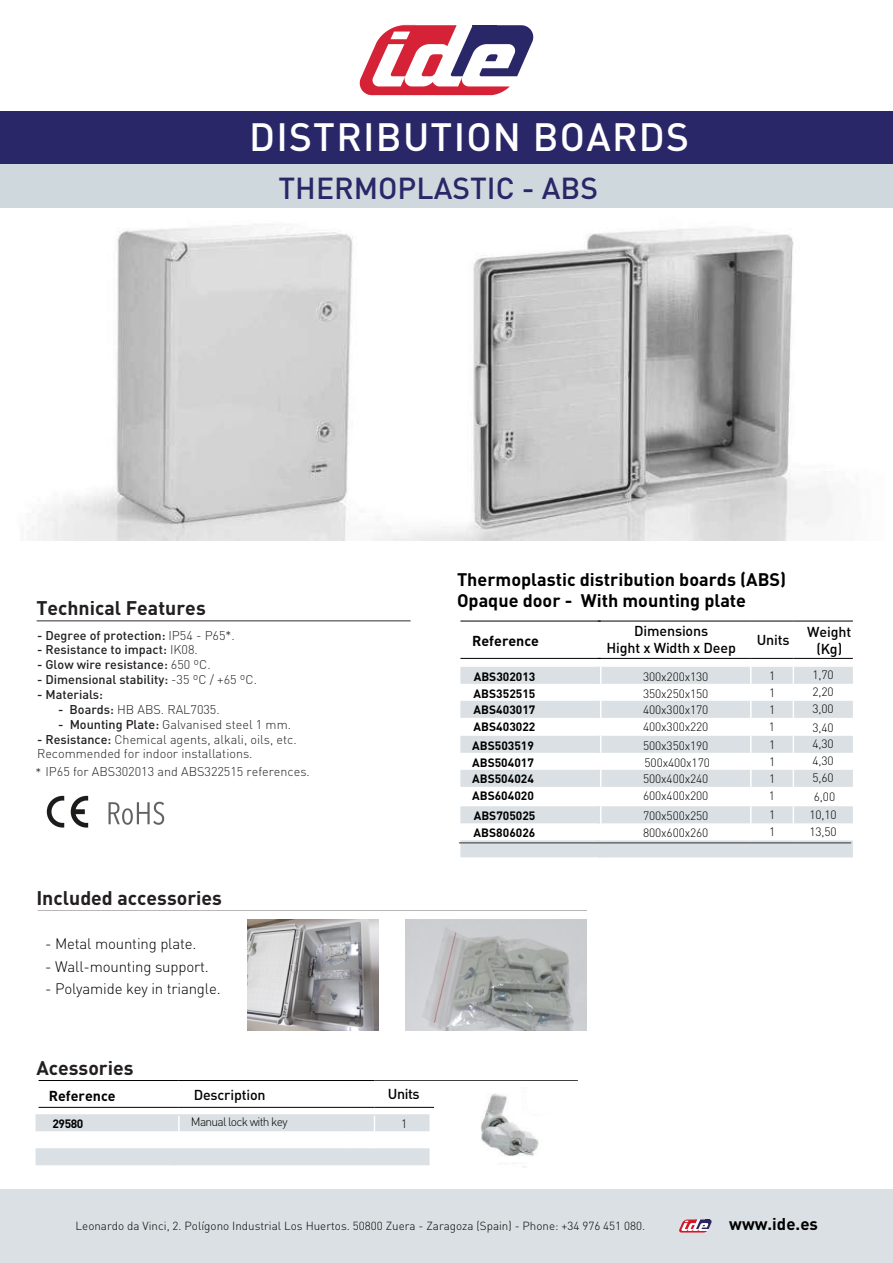
<style>
.page{position:relative;width:893px;height:1263px;background:#fff}
.page>*{position:absolute;margin:0;border:0;box-sizing:border-box;transform-origin:0 0}
.t1{font:500 39px "DIN Pro";letter-spacing:.03em;color:#fff}
.t2{font:500 30px "DIN Pro";color:#2a2769}
.t3{font:700 19.5px "DIN Pro";color:#231f20}
.t4{font:700 18px/20.7px "DIN Pro";color:#000}
.t5{font:700 16.8px "DIN Pro";color:#000}
.t6{font:300 15px "DIN Pro";letter-spacing:-.01em;color:#000}
.t7{font:500 14.25px/17.1px "DIN Pro";letter-spacing:-.01em;color:#000;text-align:center}
.t8{font:700 14.25px "DIN Pro";color:#000}
.t9{font:300 12.6px/14.4px "DIN Pro";color:#231f20}
.t10{font:500 12.6px "DIN Pro";color:#231f20}
.t11{font:300 12px/16.8px "DIN Pro";letter-spacing:-.01em;color:#000}
.t12{font:700 12px/16.8px "DIN Pro";color:#000;text-align:justify}
.t13{font:300 12px "DIN Pro";letter-spacing:-.06em;color:#000}
.t14{font:300 11.7px "DIN Pro";color:#000}
.s1{font-weight:300}
.s2{font-weight:500}
</style>
<div class="page">
<hr style="left:460px;top:621px;width:141px;height:1px;background:#000">
<hr style="left:598px;top:621px;width:153px;height:1px;background:#000">
<hr style="left:751px;top:621px;width:42px;height:1px;background:#000">
<hr style="left:793px;top:621px;width:60px;height:1px;background:#000">
<hr style="left:460px;top:658px;width:141px;height:1px;background:#000">
<hr style="left:598px;top:658px;width:153px;height:1px;background:#000">
<hr style="left:751px;top:658px;width:42px;height:1px;background:#000">
<hr style="left:793px;top:658px;width:60px;height:1px;background:#000">
<svg style="left:36px;top:1114px;width:393px;height:51px"></svg>
<hr style="left:39px;top:1080px;width:140px;height:1px;background:#000">
<hr style="left:179px;top:1080px;width:170px;height:1px;background:#000">
<svg style="left:349px;top:1080px;width:25px;height:1px"></svg>
<hr style="left:374px;top:1080px;width:204px;height:1px;background:#000">
<hr style="left:39px;top:1107px;width:140px;height:1px;background:#000">
<hr style="left:179px;top:1107px;width:170px;height:1px;background:#000">
<svg style="left:349px;top:1107px;width:25px;height:1px"></svg>
<hr style="left:374px;top:1107px;width:60px;height:1px;background:#000">
<div style="left:0;top:1189px;width:893px;height:74px;background:#dae0e3"></div>
<svg style="left:679px;top:1219px;width:33px;height:13px"></svg>
<img style="left:32px;top:224px;width:800px;height:316px">
<hr style="left:37px;top:620px;width:374px;height:1px;background:#231f20">
<svg style="left:460px;top:667px;width:393px;height:190px"></svg>
<div style="left:1px;top:112px;width:892px;height:53px;background:#2a2769"></div>
<div style="left:1px;top:165px;width:892px;height:43px;background:#cfd8dd"></div>
<svg style="left:360px;top:25px;width:173px;height:70px"></svg>
<img style="left:481px;top:1087px;width:58px;height:80px">
<img style="left:247px;top:920px;width:132px;height:110px">
<img style="left:405px;top:919px;width:182px;height:111px">
<svg style="left:47px;top:796px;width:17px;height:31px"></svg>
<svg style="left:71px;top:796px;width:17px;height:31px"></svg>
<svg style="left:109px;top:802px;width:55px;height:23px"></svg>
<hr style="left:459px;top:842px;width:392px;height:1px;background:#231f20">
<hr style="left:38px;top:910px;width:549px;height:1px;background:#231f20">
<h1 class="t1" style="left:249px;top:110px;width:441px">DISTRIBUTION BOARDS</h1>
<h2 class="t2" style="left:279px;top:167px;width:321px">THERMOPLASTIC - ABS</h2>
<h3 class="t3" style="left:36px;top:595px;width:171px">Technical Features</h3>
<p class="t10" style="left:37px;top:626px;width:199px">- Degree of protection: <span class="s1">IP54 - P65*.</span></p>
<p class="t10" style="left:37px;top:641px;width:162px">- Resistance to impact: <span class="s1">IK08.</span></p>
<p class="t10" style="left:37px;top:656px;width:175px">- Glow wire resistance: <span class="s1">650 ºC.</span></p>
<p class="t10" style="left:37px;top:671px;width:221px">- Dimensional stability: <span class="s1">-35 ºC / +65 ºC.</span></p>
<p class="t10" style="left:37px;top:686px;width:67px">- Materials:</p>
<p class="t9" style="left:58px;top:702px;width:163px"><span class="s2">- Boards:</span> HB ABS. RAL7035.</p>
<p class="t9" style="left:58px;top:717px;width:234px"><span class="s2">- Mounting Plate:</span> Galvanised steel 1 mm.</p>
<p class="t9" style="left:37px;top:732px;width:261px"><span class="s2">- Resistance:</span> Chemical agents, alkali, oils, etc.<br>Recommended for indoor installations.</p>
<p class="t9" style="left:36px;top:764px;width:276px">* IP65 for ABS302013 and ABS322515 references.</p>
<h3 class="t3" style="left:36px;top:885px;width:187px">Included accessories</h3>
<p class="t6" style="left:45px;top:933px;width:153px">- Metal mounting plate.</p>
<p class="t6" style="left:45px;top:956px;width:165px">- Wall-mounting support.</p>
<p class="t6" style="left:45px;top:979px;width:177px">- Polyamide key in triangle.</p>
<h3 class="t3" style="left:36px;top:1055px;width:99px">Acessories</h3>
<p class="t8" style="left:49px;top:1086px;width:68px">Reference</p>
<p class="t7" style="left:194px;top:1085px;width:74px">Description</p>
<p class="t7" style="left:388px;top:1085px;width:33px">Units</p>
<p class="t12" style="left:53px;top:1115px;width:32px">29580</p>
<p class="t13" style="left:191px;top:1114px;width:98px">Manual lock with key</p>
<p class="t11" style="left:401px;top:1115px;width:8px">1</p>
<h3 class="t4" style="left:457px;top:569px;width:331px">Thermoplastic distribution boards (ABS)<br>Opaque door - With mounting plate</h3>
<p class="t8" style="left:472px;top:631px;width:68px">Reference</p>
<p class="t7" style="left:606px;top:621px;width:131px">Dimensions<br>Hight x Width x Deep</p>
<p class="t7" style="left:807px;top:623px;width:45px">Weight (Kg)</p>
<p class="t11" style="left:769px;top:667px;width:8px">1</p>
<p class="t11" style="left:812px;top:666px;width:23px">1,70</p>
<p class="t11" style="left:769px;top:684px;width:8px">1</p>
<p class="t11" style="left:812px;top:683px;width:23px">2,20</p>
<p class="t11" style="left:769px;top:701px;width:8px">1</p>
<p class="t11" style="left:812px;top:700px;width:23px">3,00</p>
<p class="t7" style="left:757px;top:631px;width:34px">Units</p>
<p class="t12" style="left:474px;top:667px;width:63px">ABS302013<br>ABS352515<br>ABS403017<br>ABS403022</p>
<p class="t11" style="left:643px;top:667px;width:67px;text-align:justify">300x200x130<br>350x250x150<br>400x300x170<br>400x300x220</p>
<p class="t11" style="left:769px;top:718px;width:8px">1</p>
<p class="t11" style="left:812px;top:719px;width:23px">3,40</p>
<p class="t12" style="left:472px;top:736px;width:63px">ABS503519<br>ABS504017<br>ABS504024<br>ABS604020</p>
<p class="t11" style="left:643px;top:736px;width:68px">500x350x190<br>500x400x170<br>500x400x240<br>600x400x200</p>
<p class="t12" style="left:474px;top:807px;width:63px">ABS705025<br>ABS806026</p>
<p class="t11" style="left:643px;top:807px;width:67px">700x500x250<br>800x600x260</p>
<p class="t11" style="left:769px;top:736px;width:8px">1</p>
<p class="t11" style="left:812px;top:735px;width:23px">4,30</p>
<p class="t11" style="left:769px;top:753px;width:8px">1</p>
<p class="t11" style="left:812px;top:752px;width:23px">4,30</p>
<p class="t11" style="left:769px;top:770px;width:8px">1</p>
<p class="t11" style="left:812px;top:769px;width:23px">5,60</p>
<p class="t11" style="left:769px;top:787px;width:8px">1</p>
<p class="t11" style="left:814px;top:787px;width:23px">6,00</p>
<p class="t11" style="left:769px;top:806px;width:8px">1</p>
<p class="t11" style="left:809px;top:805px;width:29px">10,10</p>
<p class="t11" style="left:769px;top:823px;width:8px">1</p>
<p class="t11" style="left:809px;top:822px;width:29px">13,50</p>
<p class="t14" style="left:76px;top:1218px;width:571px">Leonardo da Vinci, 2. Polígono Industrial Los Huertos. 50800 Zuera - Zaragoza (Spain) - Phone: +34 976 451 080.</p>
<h3 class="t5" style="left:729px;top:1213px;width:90px">www.ide.es</h3>
</div>
